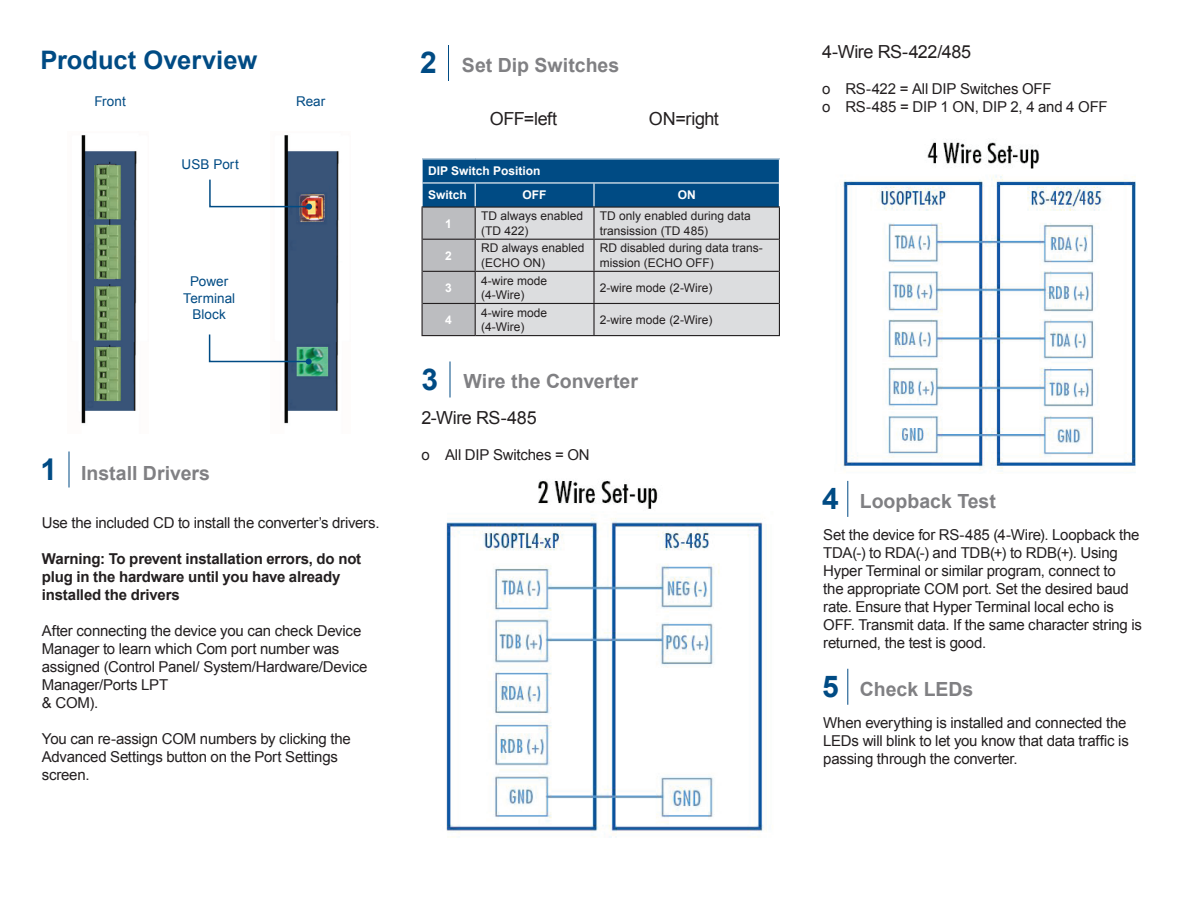
<style>
.page{position:relative;width:1188px;height:918px;background:#fff}
.page>*{position:absolute;margin:0;border:0;box-sizing:border-box;transform-origin:0 0}
.t1{font:700 30px "Arial";color:#004b84}
.t2{font:700 25.5px "Arial";color:#004b84}
.t3{font:700 19.5px "Arial";color:#808083}
.t4{font:18px "Arial";letter-spacing:-.025em;color:#231f20}
.t5{font:15px/18px "Arial";letter-spacing:-.015em;color:#231f20}
.t6{font:700 15px/18px "Arial";letter-spacing:-.01em;color:#231f20}
.t7{font:13.5px/16.2px "Arial";letter-spacing:.005em;color:#004b84;text-align:center}
.t8{font:12px/14.4px "Arial";color:#231f20}
.t9{font:700 12px/24.2px "Arial";color:#fff}
.s1{font-size:30px;color:#004b84}
</style>
<div class="page">
<hr style="left:69px;top:452px;width:1px;height:36px;background:#004b84">
<hr style="left:448px;top:45px;width:1px;height:36px;background:#004b84">
<hr style="left:450px;top:362px;width:1px;height:36px;background:#004b84">
<img style="left:840px;top:142px;width:296px;height:332px">
<img style="left:81px;top:135px;width:56px;height:289px">
<img style="left:284px;top:135px;width:55px;height:289px">
<svg style="left:209px;top:178px;width:103px;height:32px"></svg>
<svg style="left:208px;top:333px;width:104px;height:31px"></svg>
<svg style="left:422px;top:159px;width:358px;height:176px;background:#9cb1c2"></svg>
<hr style="left:593px;top:208px;width:2px;height:31px;background:#231f20">
<hr style="left:593px;top:240px;width:2px;height:31px;background:#231f20">
<hr style="left:593px;top:272px;width:2px;height:31px;background:#231f20">
<hr style="left:593px;top:304px;width:2px;height:31px;background:#231f20">
<hr style="left:475px;top:239px;width:119px;height:1px;background:#231f20">
<hr style="left:594px;top:239px;width:185px;height:1px;background:#231f20">
<hr style="left:475px;top:271px;width:119px;height:1px;background:#231f20">
<hr style="left:594px;top:271px;width:185px;height:1px;background:#231f20">
<hr style="left:475px;top:303px;width:119px;height:1px;background:#231f20">
<hr style="left:594px;top:303px;width:185px;height:1px;background:#231f20">
<hr style="left:475px;top:335px;width:119px;height:1px;background:#231f20">
<hr style="left:594px;top:335px;width:186px;height:1px;background:#231f20">
<hr style="left:475px;top:207px;width:119px;height:1px;background:#231f20">
<hr style="left:594px;top:207px;width:186px;height:1px;background:#231f20">
<hr style="left:779px;top:208px;width:1px;height:31px;background:#231f20">
<hr style="left:779px;top:239px;width:1px;height:32px;background:#231f20">
<hr style="left:779px;top:271px;width:1px;height:32px;background:#231f20">
<hr style="left:779px;top:303px;width:1px;height:32px;background:#231f20">
<hr style="left:422px;top:207px;width:53px;height:1px;background:#231f20">
<hr style="left:423px;top:239px;width:52px;height:1px;background:#231f20">
<hr style="left:423px;top:271px;width:52px;height:1px;background:#231f20">
<hr style="left:423px;top:303px;width:52px;height:1px;background:#231f20">
<hr style="left:422px;top:335px;width:53px;height:1px;background:#231f20">
<hr style="left:422px;top:208px;width:1px;height:31px;background:#231f20">
<hr style="left:475px;top:208px;width:1px;height:31px;background:#231f20">
<hr style="left:422px;top:239px;width:1px;height:32px;background:#231f20">
<hr style="left:475px;top:240px;width:1px;height:31px;background:#231f20">
<hr style="left:422px;top:271px;width:1px;height:32px;background:#231f20">
<hr style="left:475px;top:272px;width:1px;height:31px;background:#231f20">
<hr style="left:422px;top:303px;width:1px;height:32px;background:#231f20">
<hr style="left:475px;top:304px;width:1px;height:31px;background:#231f20">
<img style="left:446px;top:480px;width:321px;height:358px">
<hr style="left:847px;top:481px;width:1px;height:36px;background:#004b84">
<hr style="left:847px;top:669px;width:1px;height:36px;background:#004b84">
<h2 class="t2" style="left:41px;top:43px;width:218px">Product Overview</h2>
<p class="t7" style="left:94px;top:94px;width:33px">Front</p>
<p class="t7" style="left:296px;top:94px;width:31px">Rear</p>
<p class="t7" style="left:182px;top:157px;width:59px">USB Port</p>
<p class="t7" style="left:183px;top:274px;width:54px">Power<br>Terminal<br>Block</p>
<h1 class="t1" style="left:40px;top:449px;width:18px">1</h1>
<h3 class="t3" style="left:81px;top:460px;width:131px">Install Drivers</h3>
<p class="t5" style="left:42px;top:514px;width:339px">Use the included CD to install the converter’s drivers.</p>
<p class="t6" style="left:42px;top:550px;width:321px">Warning: To prevent installation errors, do not plug in the hardware until you have already installed the drivers</p>
<p class="t5" style="left:42px;top:622px;width:327px">After connecting the device you can check Device Manager to learn which Com port number was assigned (Control Panel/ System/Hardware/Device Manager/Ports LPT<br>&amp; COM).</p>
<p class="t5" style="left:42px;top:730px;width:311px">You can re-assign COM numbers by clicking the<br>Advanced Settings button on the Port Settings screen.</p>
<h1 class="t1" style="left:420px;top:43px;width:18px">2</h1>
<h3 class="t3" style="left:462px;top:52px;width:159px">Set Dip Switches</h3>
<p class="t4" style="left:490px;top:107px;width:69px">OFF=left</p>
<p class="t4" style="left:649px;top:107px;width:71px">ON=right</p>
<p class="t9" style="left:428px;top:159px;width:114px">DIP Switch Position<br>Switch</p>
<p class="t9" style="left:523px;top:183px;width:25px">OFF</p>
<p class="t9" style="left:678px;top:183px;width:19px">ON</p>
<p class="t9" style="left:445px;top:212px;width:8px">1</p>
<p class="t8" style="left:481px;top:209px;width:104px">TD always enabled (TD 422)</p>
<p class="t8" style="left:600px;top:209px;width:152px">TD only enabled during data transission (TD 485)</p>
<p class="t9" style="left:445px;top:244px;width:8px">2</p>
<p class="t8" style="left:481px;top:241px;width:105px">RD always enabled (ECHO ON)</p>
<p class="t8" style="left:600px;top:241px;width:164px">RD disabled during data trans&shy;mission (ECHO OFF)</p>
<p class="t9" style="left:445px;top:276px;width:8px">3</p>
<p class="t8" style="left:481px;top:273px;width:68px">4-wire mode (4-Wire)</p>
<p class="t8" style="left:600px;top:280px;width:114px">2-wire mode (2-Wire)</p>
<p class="t9" style="left:445px;top:308px;width:8px">4</p>
<p class="t8" style="left:481px;top:305px;width:68px">4-wire mode (4-Wire)</p>
<p class="t8" style="left:600px;top:313px;width:114px">2-wire mode (2-Wire)</p>
<h1 class="t1" style="left:422px;top:359px;width:18px">3</h1>
<h3 class="t3" style="left:463px;top:369px;width:176px">Wire the Converter</h3>
<p class="t4" style="left:422px;top:406px;width:117px">2-Wire RS-485</p>
<p class="t5" style="left:422px;top:446px;width:170px">o All DIP Switches = ON</p>
<p class="t4" style="left:822px;top:40px;width:151px">4-Wire RS-422/485</p>
<p class="t5" style="left:822px;top:80px;width:287px">o RS-422 = All DIP Switches OFF<br>o RS-485 = DIP 1 ON, DIP 2, 4 and 4 OFF</p>
<h3 class="t3" style="left:822px;top:488px;width:175px"><span class="s1">4</span> Loopback Test</h3>
<p class="t5" style="left:823px;top:526px;width:320px">Set the device for RS-485 (4-Wire). Loopback the TDA(-) to RDA(-) and TDB(+) to RDB(+). Using Hyper Terminal or similar program, connect to<br>the appropriate COM port. Set the desired baud rate. Ensure that Hyper Terminal local echo is OFF. Transmit data. If the same character string is returned, the test is good.</p>
<h3 class="t3" style="left:822px;top:676px;width:153px"><span class="s1">5</span> Check LEDs</h3>
<p class="t5" style="left:823px;top:714px;width:307px">When everything is installed and connected the<br>LEDs will blink to let you know that data traffic is passing through the converter.</p>
</div>
